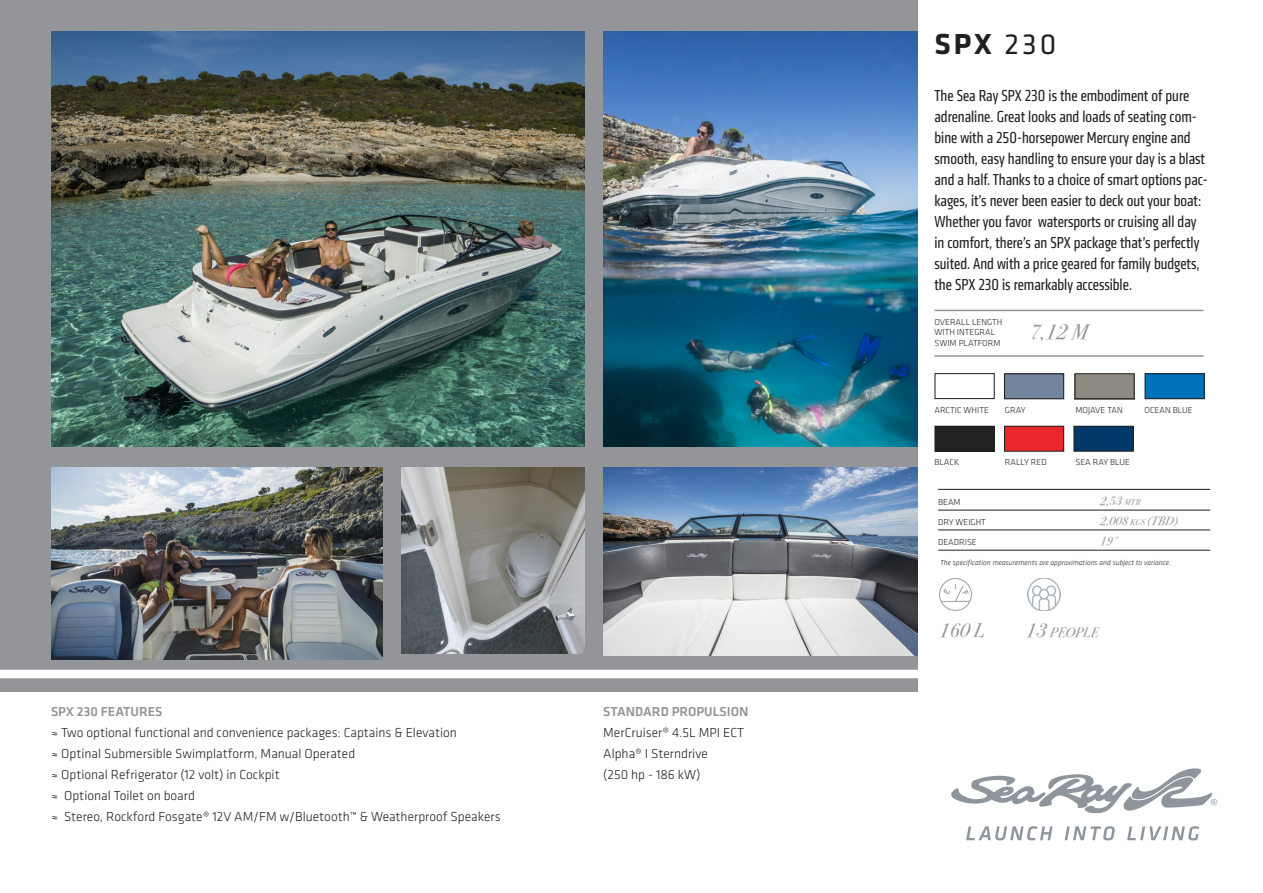
<style>
.page{position:relative;width:1263px;height:893px;background:#fff}
.page>*{position:absolute;margin:0;border:0;box-sizing:border-box;transform-origin:0 0}
._05a_Model_No__Name{font:700 30px "Klavika";color:#231f20}
.t1{font:21px "Bodoni Svty Two ITCTT Book Ita";color:#939598}
.t2{font:19.5px "Bodoni Svty Two ITCTT Book Ita";color:#939598}
.t3{font:condensed 16.5px/21px "Klavika";color:#231f20}
.t4{font:13.65px "Bodoni Svty Two ITCTT Book Ita";color:#939598}
.t5{font:300 13.5px "Klavika";color:#231f20}
.t6{font:500 13.5px "Klavika";color:#939598}
.t7{font:12px "Bodoni Svty Two ITCTT Book Ita";color:#939598}
.t8{font:300 9px "Klavika";color:#231f20}
.Front_page_Spec_tabl{font:italic 300 7.5px "Klavika";color:#231f20}
.s1{font-weight:400}
.s2{font-size:8.4px}
.s3{font-style:inherit}
.s4{font-size:19.5px}
</style>
<div class="page">
<div style="left:0;top:0;width:917px;height:691px;background:#939598"></div>
<div style="left:0;top:670px;width:1263px;height:8px;background:#fff"></div>
<img style="left:51px;top:467px;width:331px;height:192px">
<img style="left:51px;top:31px;width:533px;height:415px">
<img style="left:603px;top:31px;width:314px;height:415px">
<img style="left:401px;top:467px;width:183px;height:186px">
<hr style="left:934px;top:310px;width:269px;height:1px;background:#939598">
<hr style="left:934px;top:355px;width:269px;height:2px;background:#939598">
<hr style="left:938px;top:489px;width:272px;height:1px;background:#231f20">
<hr style="left:938px;top:510px;width:272px;height:1px;background:#231f20">
<hr style="left:938px;top:550px;width:272px;height:1px;background:#231f20">
<hr style="left:938px;top:530px;width:272px;height:1px;background:#231f20">
<svg style="left:966px;top:826px;width:233px;height:14px"></svg>
<svg style="left:951px;top:768px;width:266px;height:45px"></svg>
<img style="left:603px;top:467px;width:314px;height:188px">
<img style="left:939px;top:578px;width:33px;height:33px">
<img style="left:1028px;top:578px;width:32px;height:33px">
<div style="left:934px;top:373px;width:61px;height:26px;border:1px solid #231f20"></div>
<div style="left:1074px;top:373px;width:61px;height:26px;border:1px solid #231f20"></div>
<img style="left:936px;top:428px;width:57px;height:22px">
<div style="left:934px;top:426px;width:61px;height:26px;border:1px solid #231f20"></div>
<div style="left:1004px;top:426px;width:60px;height:25px;background:#e9282d"></div>
<div style="left:1004px;top:426px;width:60px;height:26px;border:1px solid #231f20"></div>
<div style="left:1004px;top:373px;width:60px;height:26px;border:1px solid #231f20"></div>
<div style="left:1074px;top:426px;width:59px;height:25px;background:#00396a"></div>
<div style="left:1073px;top:426px;width:61px;height:26px;border:1px solid #231f20"></div>
<div style="left:1145px;top:374px;width:59px;height:25px;background:#0071bb"></div>
<div style="left:1144px;top:373px;width:61px;height:26px;border:1px solid #231f20"></div>
<p class="t6" style="left:51px;top:702px;width:113px">SPX 230 FEATURES</p>
<p class="t5" style="left:51px;top:724px;width:407px">≈ Two optional functional and convenience packages: Captains &amp; Elevation</p>
<p class="t5" style="left:51px;top:745px;width:306px">≈ Optinal Submersible Swimplatform, Manual Operated</p>
<p class="t5" style="left:51px;top:766px;width:230px">≈ Optional Refrigerator (12 volt) in Cockpit</p>
<p class="t5" style="left:51px;top:787px;width:145px">≈ Optional Toilet on board</p>
<p class="t5" style="left:51px;top:808px;width:451px">≈ Stereo, Rockford Fosgate® 12V AM/FM w/Bluetooth™ &amp; Weatherproof Speakers</p>
<p class="t6" style="left:603px;top:702px;width:147px">STANDARD PROPULSION</p>
<p class="t5" style="left:603px;top:724px;width:143px">MerCruiser® 4.5L MPI ECT</p>
<p class="t5" style="left:603px;top:745px;width:106px">Alpha® I Sterndrive</p>
<p class="t5" style="left:603px;top:766px;width:99px">(250 hp - 186 kW)</p>
<p class="_05a_Model_No__Name" style="left:934px;top:22px;width:123px">SPX <span class="s1">230</span></p>
<p class="t3" style="left:934px;top:85px;width:275px">The Sea Ray SPX 230 is the embodiment of pure adrenaline. Great looks and loads of seating com&shy;bine with a 250-horsepower Mercury engine and smooth, easy handling to ensure your day is a blast and a half. Thanks to a choice of smart options pac&shy;kages, it’s never been easier to deck out your boat:<br>Whether you favor watersports or cruising all day in comfort, there’s an SPX package that’s perfectly suited. And with a price geared for family budgets, the SPX 230 is remarkably accessible.</p>
<p class="t8" style="left:934px;top:316px;width:69px">OVERALL LENGTH</p>
<p class="t8" style="left:934px;top:327px;width:62px">WITH INTEGRAL</p>
<p class="t8" style="left:934px;top:338px;width:68px">SWIM PLATFORM</p>
<p class="t1" style="left:1029px;top:314px;width:60px">7,12 M</p>
<p class="t8" style="left:934px;top:404px;width:56px">ARCTIC WHITE</p>
<p class="t8" style="left:1005px;top:404px;width:22px">GRAY</p>
<p class="t8" style="left:1075px;top:404px;width:49px">MOJAVE TAN</p>
<p class="t8" style="left:1144px;top:404px;width:49px">OCEAN BLUE</p>
<p class="t8" style="left:934px;top:457px;width:26px">BLACK</p>
<p class="t8" style="left:1005px;top:457px;width:43px">RALLY RED</p>
<p class="t8" style="left:1075px;top:457px;width:56px">SEA RAY BLUE</p>
<p class="t8" style="left:938px;top:497px;width:24px">BEAM</p>
<p class="t7" style="left:1100px;top:490px;width:42px">2,53 <span class="s2">MTR</span></p>
<p class="t8" style="left:938px;top:517px;width:49px">DRY WEIGHT</p>
<p class="t7" style="left:1100px;top:510px;width:79px">2.008 <span class="s2">KGS</span> (TBD)</p>
<p class="t8" style="left:938px;top:537px;width:40px">DEADRISE</p>
<p class="t7" style="left:1100px;top:531px;width:19px">19<span class="s3">°</span></p>
<p class="Front_page_Spec_tabl" style="left:940px;top:558px;width:232px">The specification measurements are approximations and subject to variance.</p>
<p class="t2" style="left:939px;top:613px;width:47px">160 L</p>
<p class="t4" style="left:1026px;top:620px;width:74px"><span class="s4">13</span> PEOPLE</p>
</div>
